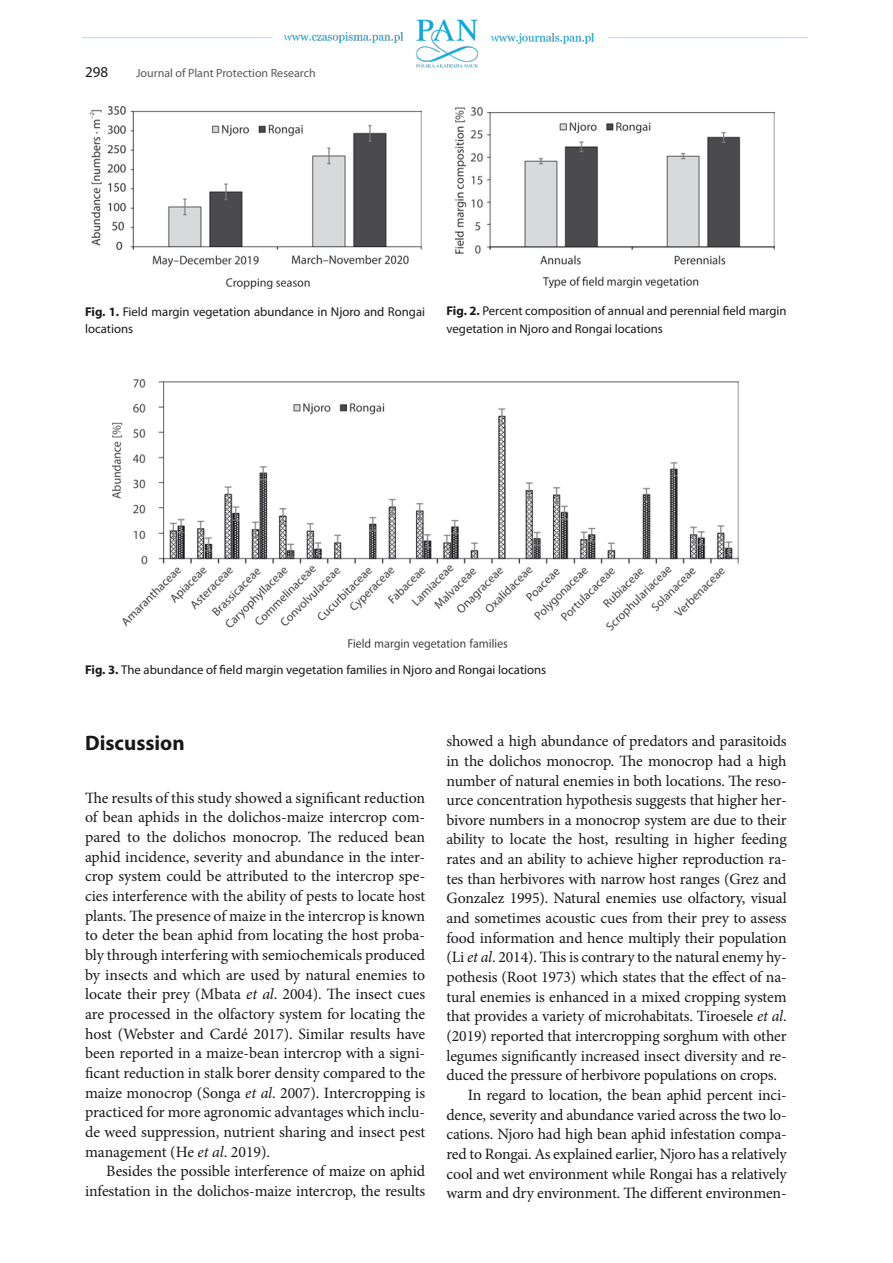
<style>
.page{position:relative;width:893px;height:1263px;background:#fff}
.page>*{position:absolute;margin:0;border:0;box-sizing:border-box;transform-origin:0 0}
.t1{font:700 21px "Myriad Pro";color:#1a171c}
.t2{font:15.75px/19.6px "Minion Pro";letter-spacing:-.01em;color:#1a171c;text-align:justify}
.t3{font:15px "Myriad Pro";color:#1a171c}
.t4{font:12.75px/17.2px "Myriad Pro";color:#1a171c}
.t5{font:12px "Myriad Pro";color:#58585a}
.s1{color:#fff}
.s2{font-weight:700}
.s3{font-style:italic}
</style>
<div class="page">
<img style="left:82px;top:19px;width:727px;height:49px">
<img style="left:455px;top:108px;width:320px;height:180px">
<img style="left:112px;top:379px;width:626px;height:270px">
<img style="left:90px;top:106px;width:331px;height:182px">
<p class="t3" style="left:85px;top:63px;width:25px">298</p>
<p class="t5" style="left:136px;top:66px;width:241px">Journal of Plant Protection Research <span class="s1">61 (3), 2021</span></p>
<p class="t4" style="left:85px;top:302px;width:342px"><span class="s2">Fig. 1.</span> Field margin vegetation abundance in Njoro and Rongai locations</p>
<p class="t4" style="left:446px;top:302px;width:342px"><span class="s2">Fig. 2.</span> Percent composition of annual and perennial field margin vegetation in Njoro and Rongai locations</p>
<p class="t4" style="left:85px;top:661px;width:463px"><span class="s2">Fig. 3.</span> The abundance of field margin vegetation families in Njoro and Rongai locations</p>
<h1 class="t1" style="left:85px;top:729px;width:101px">Discussion</h1>
<p class="t2" style="left:85px;top:788px;width:342px">The results of this study showed a significant reduction of bean aphids in the dolichos-maize intercrop com&shy;pared to the dolichos monocrop. The reduced bean aphid incidence, severity and abundance in the inter&shy;crop system could be attributed to the intercrop spe&shy;cies interference with the ability of pests to locate host plants. The presence of maize in the intercrop is known to deter the bean aphid from locating the host proba&shy;bly through interfering with semiochemicals produced by insects and which are used by natural enemies to locate their prey (Mbata <span class="s3">et al</span>. 2004). The insect cues are processed in the olfactory system for locating the host (Webster and Cardé 2017). Similar results have been reported in a maize-bean intercrop with a signi&shy;ficant reduction in stalk borer density compared to the maize monocrop (Songa <span class="s3">et al</span>. 2007). Intercropping is practiced for more agronomic advantages which inclu&shy;de weed suppression, nutrient sharing and insect pest management (He <span class="s3">et al</span>. 2019).</p>
<p class="t2" style="left:85px;top:1161px;width:342px;text-align:right">Besides the possible interference of maize on aphid infestation in the dolichos-maize intercrop, the results</p>
<p class="t2" style="left:446px;top:731px;width:342px">showed a high abundance of predators and parasitoids</p>
<p class="t2" style="left:446px;top:751px;width:342px">in the dolichos monocrop. The monocrop had a high</p>
<p class="t2" style="left:446px;top:771px;width:342px">number of natural enemies in both locations. The reso-</p>
<p class="t2" style="left:446px;top:790px;width:342px">urce concentration hypothesis suggests that higher her-</p>
<p class="t2" style="left:446px;top:810px;width:342px">bivore numbers in a monocrop system are due to their</p>
<p class="t2" style="left:446px;top:830px;width:342px">ability to locate the host, resulting in higher feeding</p>
<p class="t2" style="left:446px;top:849px;width:342px">rates and an ability to achieve higher reproduction ra-</p>
<p class="t2" style="left:446px;top:869px;width:342px">tes than herbivores with narrow host ranges (Grez and</p>
<p class="t2" style="left:446px;top:889px;width:342px">Gonzalez 1995). Natural enemies use olfactory, visual</p>
<p class="t2" style="left:446px;top:908px;width:342px">and sometimes acoustic cues from their prey to assess</p>
<p class="t2" style="left:446px;top:928px;width:342px">food information and hence multiply their population</p>
<p class="t2" style="left:446px;top:948px;width:342px">(Li <span class="s3">et al</span>. 2014). This is contrary to the natural enemy hy-</p>
<p class="t2" style="left:446px;top:967px;width:342px">pothesis (Root 1973) which states that the effect of na-</p>
<p class="t2" style="left:446px;top:987px;width:342px">tural enemies is enhanced in a mixed cropping system</p>
<p class="t2" style="left:446px;top:1007px;width:342px">that provides a variety of microhabitats. Tiroesele <span class="s3">et al</span>.</p>
<p class="t2" style="left:446px;top:1026px;width:342px">(2019) reported that intercropping sorghum with other</p>
<p class="t2" style="left:446px;top:1046px;width:342px">legumes significantly increased insect diversity and re-</p>
<p class="t2" style="left:446px;top:1065px;width:332px">duced the pressure of herbivore populations on crops.</p>
<p class="t2" style="left:468px;top:1085px;width:320px">In regard to location, the bean aphid percent inci-</p>
<p class="t2" style="left:446px;top:1105px;width:342px">dence, severity and abundance varied across the two lo-</p>
<p class="t2" style="left:446px;top:1124px;width:342px">cations. Njoro had high bean aphid infestation compa-</p>
<p class="t2" style="left:446px;top:1144px;width:342px">red to Rongai. As explained earlier, Njoro has a relatively</p>
<p class="t2" style="left:446px;top:1164px;width:342px">cool and wet environment while Rongai has a relatively</p>
<p class="t2" style="left:446px;top:1183px;width:342px">warm and dry environment. The different environmen-</p>
</div>
